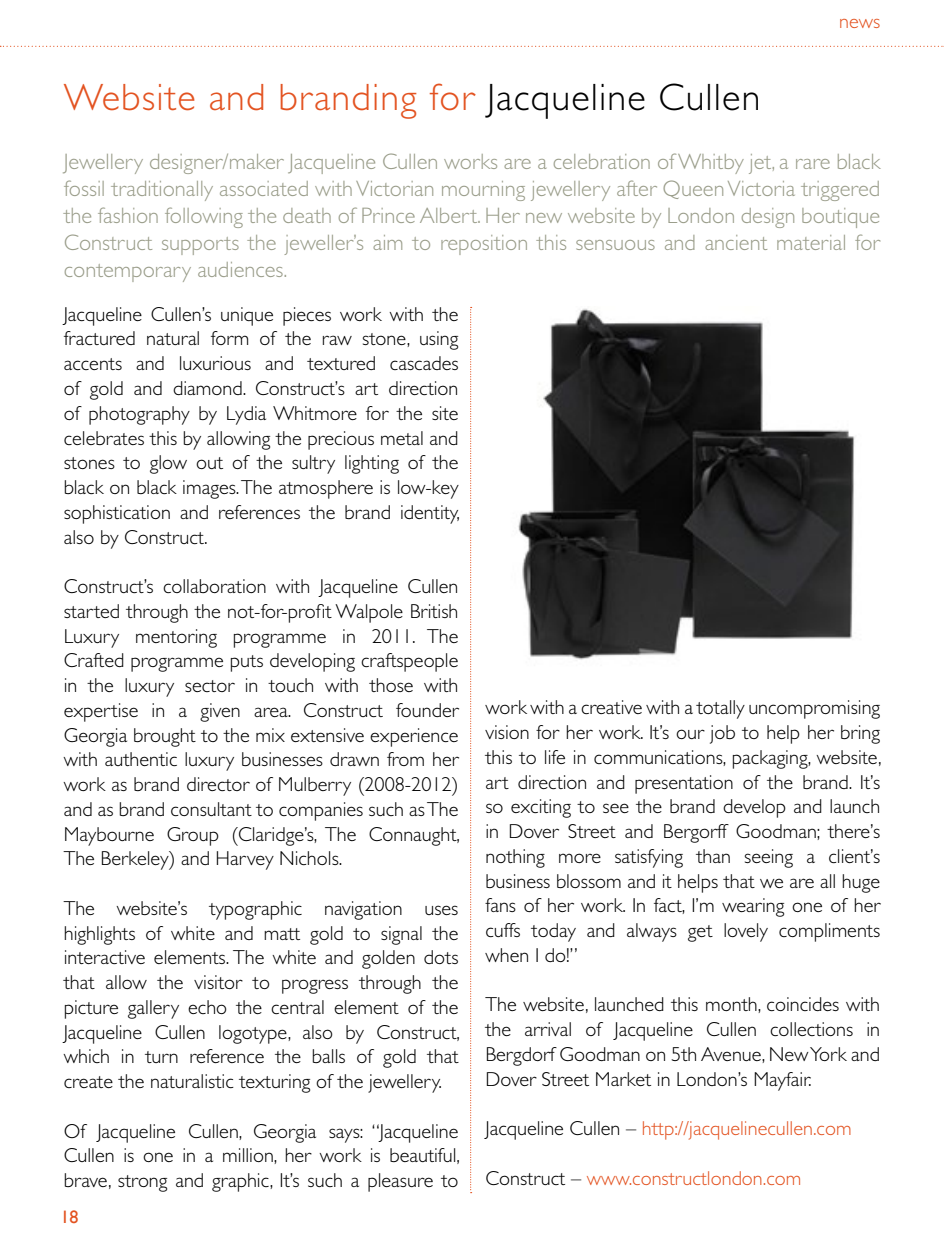
<style>
.page{position:relative;width:944px;height:1257px;background:#fff}
.page>*{position:absolute;margin:0;border:0;box-sizing:border-box;transform-origin:0 0}
.t1{font:300 38.25px "Gill Sans Std";letter-spacing:.03em;color:#e35321}
.t2{font:300 22.5px/27px "Gill Sans Std";color:#9a9d8a;text-align:justify}
.t3{font:300 20.25px/24.8px "Gill Sans Std";color:#000;text-align:justify}
.t4{font:300 20.25px "Gill Sans Std";color:#e35321}
.t5{font:18px "Gill Sans";color:#e35321}
.s1{color:#000}
</style>
<div class="page">
<svg style="left:0;top:46px;width:944px;height:1px"></svg>
<svg style="left:470px;top:307px;width:2px;height:886px"></svg>
<img style="left:518px;top:308px;width:337px;height:352px">
<h1 class="t1" style="left:64px;top:76px;width:698px">Website and branding for <span class="s1">Jacqueline Cullen</span></h1>
<p class="t4" style="left:839px;top:10px;width:43px">news</p>
<p class="t2" style="left:64px;top:148px;width:818px">Jewellery designer/maker Jacqueline Cullen works are a celebration of Whitby jet, a rare black fossil traditionally associated with Victorian mourning jewellery after Queen Victoria triggered the fashion following the death of Prince Albert. Her new website by London design boutique Construct supports the jeweller’s aim to reposition this sensuous and ancient material for contemporary audiences.</p>
<p class="t3" style="left:64px;top:302px;width:398px">Jacqueline Cullen’s unique pieces work with the fractured natural form of the raw stone, using accents and luxurious and textured cascades of gold and diamond. Construct’s art direction of photography by Lydia Whitmore for the site celebrates this by allowing the precious metal and stones to glow out of the sultry lighting of the black on black images. The atmosphere is low-key sophistication and references the brand identity, also by Construct.</p>
<p class="t3" style="left:64px;top:574px;width:398px">Construct’s collaboration with Jacqueline Cullen started through the not-for-profit Walpole British Luxury mentoring programme in 2011. The Crafted programme puts developing craftspeople in the luxury sector in touch with those with expertise in a given area. Construct founder Georgia brought to the mix extensive experience with authentic luxury businesses drawn from her work as brand director of Mulberry (2008-2012) and as brand consultant to companies such as The Maybourne Group (Claridge’s, The Connaught, The Berkeley) and Harvey Nichols.</p>
<p class="t3" style="left:64px;top:896px;width:398px">The website’s typographic navigation uses highlights of white and matt gold to signal the interactive elements. The white and golden dots that allow the visitor to progress through the picture gallery echo the central element of the Jacqueline Cullen logotype, also by Construct, which in turn reference the balls of gold that create the naturalistic texturing of the jewellery.</p>
<p class="t3" style="left:64px;top:1118px;width:398px">Of Jacqueline Cullen, Georgia says: “Jacqueline Cullen is one in a million, her work is beautiful, brave, strong and graphic, It’s such a pleasure to</p>
<p class="t5" style="left:61px;top:1205px;width:19px">18</p>
<p class="t3" style="left:485px;top:695px;width:398px">work with a creative with a totally uncompromising vision for her work. It’s our job to help her bring this to life in communications, packaging, website, art direction and presentation of the brand. It’s so exciting to see the brand develop and launch in Dover Street and Bergorff Goodman; there’s nothing more satisfying than seeing a client’s business blossom and it helps that we are all huge fans of her work. In fact, I’m wearing one of her cuffs today and always get lovely compliments when I do!”</p>
<p class="t3" style="left:485px;top:992px;width:396px">The website, launched this month, coincides with the arrival of Jacqueline Cullen collections in Bergdorf Goodman on 5th Avenue, New York and Dover Street Market in London’s Mayfair.</p>
<p class="t4" style="left:485px;top:1116px;width:368px"><span class="s1">Jacqueline Cullen –</span> http://jacquelinecullen.com</p>
<p class="t4" style="left:485px;top:1166px;width:317px"><span class="s1">Construct –</span> www.constructlondon.com</p>
</div>
